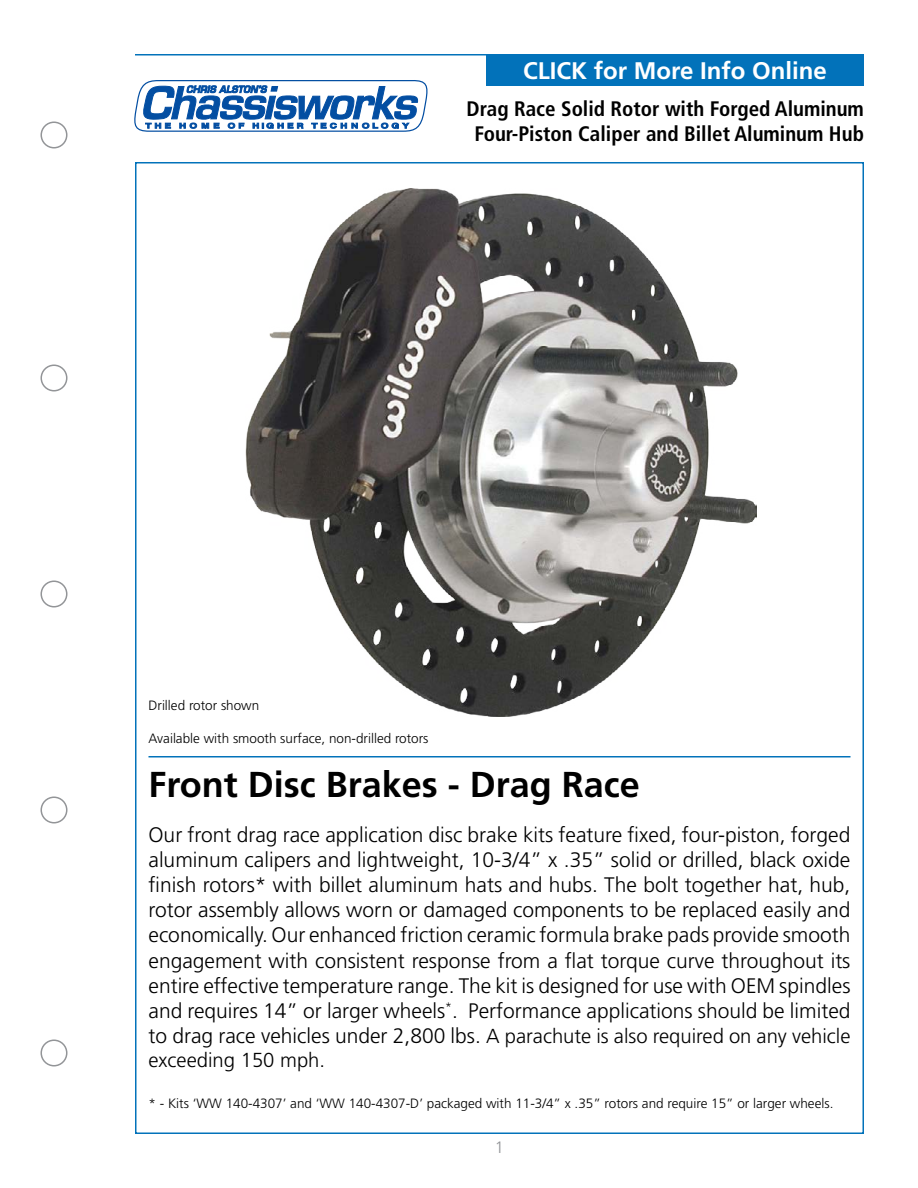
<style>
.page{position:relative;width:918px;height:1188px;background:#fff}
.page>*{position:absolute;margin:0;border:0;box-sizing:border-box;transform-origin:0 0}
.t1{font:700 36px "Frutiger LT Std";color:#000}
.t2{font:700 24px "Frutiger LT Std";color:#fff}
.t3{font:300 21px/25.2px "Frutiger LT Std";color:#000;text-align:justify}
.t4{font:700 condensed 21px/25.2px "Frutiger LT Std";color:#000;text-align:center}
.t5{font:300 20.25px/24.3px "Frutiger LT Std";color:#000}
.t6{font:300 16.5px "Frutiger LT Std";color:#939598}
.t7{font:300 13.5px "Frutiger LT Std";color:#000}
.s1{font-size:21px}
</style>
<div class="page">
<div style="left:40px;top:1039px;width:28px;height:27px;border:2px solid #939598;border-radius:50%"></div>
<div style="left:40px;top:364px;width:28px;height:27px;border:2px solid #939598;border-radius:50%"></div>
<div style="left:40px;top:580px;width:28px;height:27px;border:2px solid #939598;border-radius:50%"></div>
<div style="left:40px;top:796px;width:28px;height:27px;border:2px solid #939598;border-radius:50%"></div>
<div style="left:40px;top:121px;width:28px;height:27px;border:2px solid #939598;border-radius:50%"></div>
<hr style="left:135px;top:54px;width:729px;height:2px;background:#0272ba">
<svg style="left:134px;top:80px;width:294px;height:52px"></svg>
<hr style="left:148px;top:756px;width:702px;height:2px;background:#0272ba">
<img style="left:246px;top:189px;width:510px;height:527px">
<div style="left:486px;top:54px;width:378px;height:32px;background:#0272ba"></div>
<p class="t2" style="left:523px;top:56px;width:305px">CLICK for More Info Online</p>
<p class="t4" style="left:466px;top:96px;width:399px">Drag Race Solid Rotor with Forged Aluminum<br>Four-Piston Caliper and Billet Aluminum Hub</p>
<p class="t7" style="left:148px;top:698px;width:112px">Drilled rotor shown</p>
<p class="t7" style="left:148px;top:730px;width:282px">Available with smooth surface, non-drilled rotors</p>
<h1 class="t1" style="left:148px;top:763px;width:493px">Front Disc Brakes - Drag Race</h1>
<p class="t3" style="left:148px;top:822px;width:704px">Our front drag race application disc brake kits feature fixed, four-piston, forged aluminum calipers and lightweight, 10-3/4” x .35” solid or drilled, black oxide finish rotors* with billet aluminum hats and hubs. The bolt together hat, hub, rotor assembly allows worn or damaged components to be replaced easily and economically. Our enhanced friction ceramic formula brake pads provide smooth engagement with consistent response from a flat torque curve throughout its entire effective temperature range. The kit is designed for use with OEM spindles and requires 14” or larger wheels<sup>*</sup>. Performance applications should be limited</p>
<p class="t5" style="left:148px;top:1024px;width:704px"><span class="s1">to drag race vehicles under 2,800 lbs.</span> A parachute is also required on any vehicle exceeding 150 mph.</p>
<p class="t7" style="left:148px;top:1096px;width:686px">* - Kits ‘WW 140-4307’ and ‘WW 140-4307-D’ packaged with 11-3/4” x .35” rotors and require 15” or larger wheels.</p>
<p class="t6" style="left:495px;top:1138px;width:11px">1</p>
</div>
